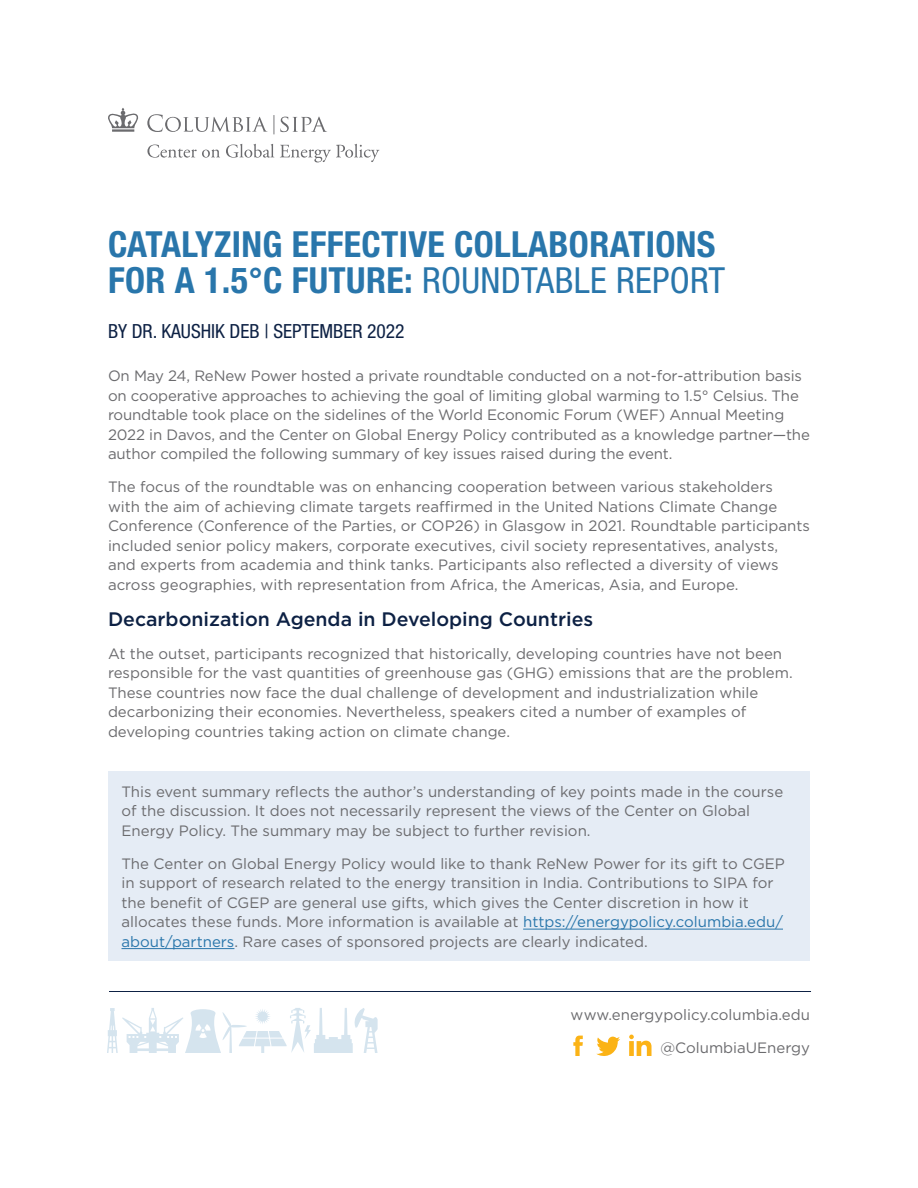
<style>
.page{position:relative;width:918px;height:1188px;background:#fff}
.page>*{position:absolute;margin:0;border:0;box-sizing:border-box;transform-origin:0 0}
.t1{font:700 condensed 36px/36px "Helvetica Neue";letter-spacing:.01em;color:#2976ab}
.Body_Copy{font:500 19.5px "Gotham";color:#0d2144}
.t2{font:condensed 19.5px "Helvetica Neue";color:#0d2144}
.Body_Copy-2{font:15px/19.5px "Gotham";color:#6b6b6e}
.s1{font-weight:400}
.s2{color:#2976ab}
</style>
<div class="page">
<svg style="left:108px;top:108px;width:271px;height:54px"></svg>
<hr style="left:109px;top:991px;width:702px;height:1px;background:#0d2144">
<svg style="left:107px;top:1008px;width:271px;height:45px"></svg>
<svg style="left:573px;top:1036px;width:10px;height:20px"></svg>
<svg style="left:596px;top:1036px;width:24px;height:20px"></svg>
<svg style="left:629px;top:1035px;width:23px;height:21px"></svg>
<div style="left:108px;top:771px;width:702px;height:190px;background:#e5ecf5"></div>
<hr style="left:523px;top:929px;width:260px;height:1px;background:#2976ab">
<hr style="left:122px;top:948px;width:112px;height:1px;background:#2976ab">
<p class="t1" style="left:108px;top:226px;width:619px">CATALYZING EFFECTIVE COLLABORATIONS<br>FOR A 1.5°C FUTURE: <span class="s1">ROUNDTABLE REPORT</span></p>
<p class="t2" style="left:108px;top:320px;width:298px">BY DR. KAUSHIK DEB | SEPTEMBER 2022</p>
<p class="Body_Copy-2" style="left:108px;top:366px;width:703px">On May 24, ReNew Power hosted a private roundtable conducted on a not-for-attribution basis on cooperative approaches to achieving the goal of limiting global warming to 1.5° Celsius. The roundtable took place on the sidelines of the World Economic Forum (WEF) Annual Meeting 2022 in Davos, and the Center on Global Energy Policy contributed as a knowledge partner—the author compiled the following summary of key issues raised during the event.</p>
<p class="Body_Copy-2" style="left:108px;top:477px;width:703px">The focus of the roundtable was on enhancing cooperation between various stakeholders<br>with the aim of achieving climate targets reaffirmed in the United Nations Climate Change Conference (Conference of the Parties, or COP26) in Glasgow in 2021. Roundtable participants included senior policy makers, corporate executives, civil society representatives, analysts,<br>and experts from academia and think tanks. Participants also reflected a diversity of views across geographies, with representation from Africa, the Americas, Asia, and Europe.</p>
<p class="Body_Copy" style="left:108px;top:608px;width:487px">Decarbonization Agenda in Developing Countries</p>
<p class="Body_Copy-2" style="left:108px;top:643px;width:686px">At the outset, participants recognized that historically, developing countries have not been responsible for the vast quantities of greenhouse gas (GHG) emissions that are the problem.<br>These countries now face the dual challenge of development and industrialization while decarbonizing their economies. Nevertheless, speakers cited a number of examples of developing countries taking action on climate change.</p>
<p class="Body_Copy-2" style="left:122px;top:781px;width:663px">This event summary reflects the author’s understanding of key points made in the course of the discussion. It does not necessarily represent the views of the Center on Global<br>Energy Policy. The summary may be subject to further revision.</p>
<p class="Body_Copy-2" style="left:122px;top:853px;width:665px">The Center on Global Energy Policy would like to thank ReNew Power for its gift to CGEP in support of research related to the energy transition in India. Contributions to SIPA for the benefit of CGEP are general use gifts, which gives the Center discretion in how it allocates these funds. More information is available at <span class="s2">https://energypolicy.columbia.edu/ about/partners</span>. Rare cases of sponsored projects are clearly indicated.</p>
<p class="Body_Copy-2" style="left:570px;top:1005px;width:241px">www.energypolicy.columbia.edu</p>
<p class="Body_Copy-2" style="left:661px;top:1038px;width:151px">@ColumbiaUEnergy</p>
</div>
